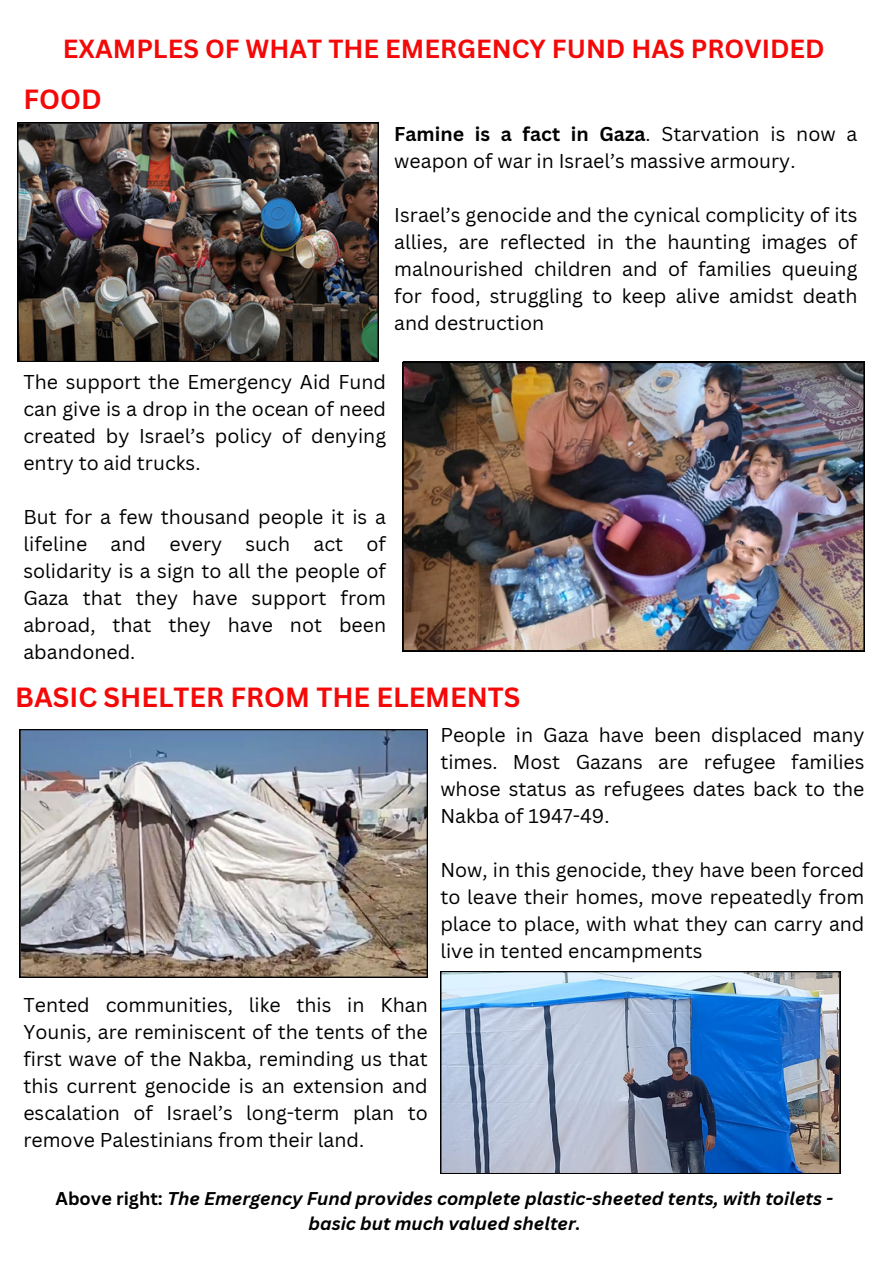
<style>
.page{position:relative;width:894px;height:1264px;background:#fff}
.page>*{position:absolute;margin:0;border:0;box-sizing:border-box;transform-origin:0 0}
.t1{font:700 27px "Canva Sans";color:#f40909}
.t2{font:700 25.5px "Canva Sans";color:#f40909}
.t3{font:19.5px/27px "Canva Sans";color:#000;text-align:justify}
.t4{font:italic 700 18px/24.8px "Canva Sans";color:#000;text-align:center}
.s1{font-weight:700}
.s2{font-style:normal}
</style>
<div class="page">
<img style="left:17px;top:123px;width:361px;height:239px">
<img style="left:402px;top:362px;width:462px;height:289px">
<img style="left:20px;top:729px;width:407px;height:248px">
<img style="left:440px;top:971px;width:399px;height:202px">
<p class="t2" style="left:63px;top:30px;width:763px">EXAMPLES OF WHAT THE EMERGENCY FUND HAS PROVIDED</p>
<p class="t1" style="left:23px;top:80px;width:80px">FOOD</p>
<p class="t3" style="left:394px;top:120px;width:464px"><span class="s1">Famine is a fact in Gaza</span>. Starvation is now a weapon of war in Israel’s massive armoury.</p>
<p class="t3" style="left:394px;top:201px;width:464px">Israel’s genocide and the cynical complicity of its allies, are reflected in the haunting images of malnourished children and of families queuing for food, struggling to keep alive amidst death and destruction</p>
<p class="t3" style="left:23px;top:367px;width:364px">The support the Emergency Aid Fund can give is a drop in the ocean of need created by Israel’s policy of denying entry to aid trucks.</p>
<h1 class="t3" style="left:23px;top:502px;width:364px">But for a few thousand people it is a lifeline and every such act of solidarity is a sign to all the people of Gaza that they have support from abroad, that they have not been abandoned.</h1>
<p class="t1" style="left:15px;top:678px;width:506px">BASIC SHELTER FROM THE ELEMENTS</p>
<p class="t3" style="left:440px;top:721px;width:425px">People in Gaza have been displaced many times. Most Gazans are refugee families whose status as refugees dates back to the Nakba of 1947-49.</p>
<p class="t3" style="left:440px;top:856px;width:425px">Now, in this genocide, they have been forced to leave their homes, move repeatedly from place to place, with what they can carry and live in tented encampments</p>
<p class="t3" style="left:23px;top:990px;width:406px">Tented communities, like this in Khan Younis, are reminiscent of the tents of the first wave of the Nakba, reminding us that this current genocide is an extension and escalation of Israel’s long-term plan to remove Palestinians from their land.</p>
<h2 class="t4" style="left:55px;top:1185px;width:779px"><span class="s2">Above right:</span> The Emergency Fund provides complete plastic-sheeted tents, with toilets - basic but much valued shelter.</h2>
</div>
